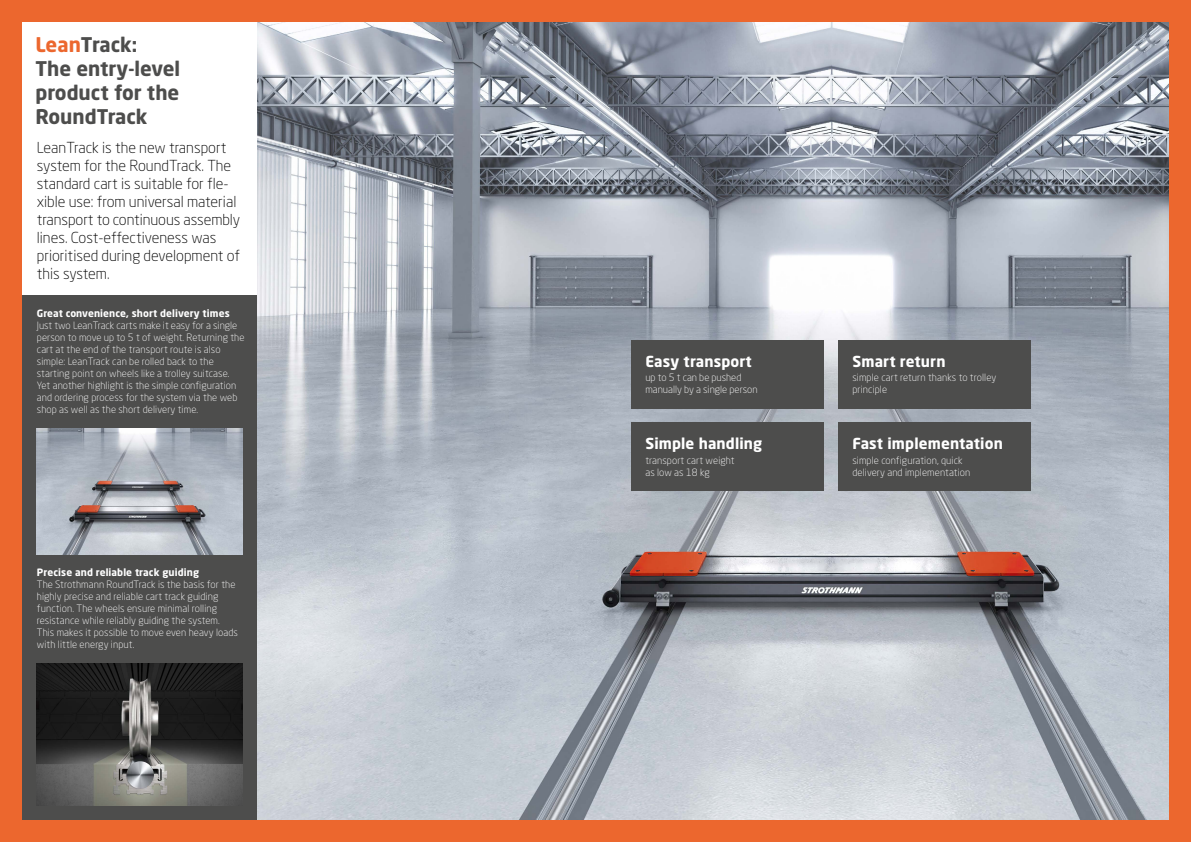
<style>
.page{position:relative;width:1191px;height:842px;background:#ec672e}
.page>*{position:absolute;margin:0;border:0;box-sizing:border-box;transform-origin:0 0}
.t1{font:700 20px/24px "Neo Sans W1 G";color:#4d4d4c}
.t2{font:300 15px/18px "Neo Sans W1 G";color:#000}
.t3{font:700 15px "Neo Sans W1 G";letter-spacing:.01em;color:#fff}
.t4{font:300 10px/12px "Neo Sans W1 G";letter-spacing:.01em;color:#fff}
.t5{font:700 10px "Neo Sans W1 G";letter-spacing:.01em;color:#fff}
.s1{color:#ec672e}
</style>
<div class="page">
<img style="left:257px;top:23px;width:911px;height:796px">
<div style="left:23px;top:23px;width:234px;height:272px;background:#fff"></div>
<div style="left:23px;top:295px;width:234px;height:524px;background:#4d4d4c"></div>
<img style="left:37px;top:663px;width:206px;height:142px">
<img style="left:37px;top:428px;width:206px;height:126px">
<div style="left:631px;top:340px;width:193px;height:68px;background:#4d4d4c"></div>
<div style="left:631px;top:422px;width:193px;height:68px;background:#4d4d4c"></div>
<div style="left:838px;top:340px;width:193px;height:68px;background:#4d4d4c"></div>
<div style="left:838px;top:422px;width:193px;height:68px;background:#4d4d4c"></div>
<h1 class="t1" style="left:35px;top:32px;width:146px"><span class="s1">Lean</span>Track:<br>The entry-level product for the<br>RoundTrack</h1>
<p class="t2" style="left:37px;top:138px;width:205px">LeanTrack is the new transport system for the RoundTrack. The standard cart is suitable for fle&shy;xible use: from universal material transport to continuous assembly lines. Cost-effectiveness was prioritised during development of this system.</p>
<p class="t5" style="left:37px;top:307px;width:194px">Great convenience, short delivery times</p>
<p class="t4" style="left:37px;top:319px;width:209px">Just two LeanTrack carts make it easy for a single person to move up to 5 t of weight. Returning the cart at the end of the transport route is also simple: LeanTrack can be rolled back to the starting point on wheels like a trolley suitcase.<br>Yet another highlight is the simple configuration and ordering process for the system via the web shop as well as the short delivery time.</p>
<p class="t5" style="left:37px;top:566px;width:164px">Precise and reliable track guiding</p>
<p class="t4" style="left:37px;top:578px;width:203px">The Strothmann RoundTrack is the basis for the highly precise and reliable cart track guiding function. The wheels ensure minimal rolling resistance while reliably guiding the system.<br>This makes it possible to move even heavy loads with little energy input.</p>
<h2 class="t3" style="left:645px;top:351px;width:108px">Easy transport</h2>
<p class="t4" style="left:645px;top:372px;width:114px">up to 5 t can be pushed manually by a single person</p>
<h2 class="t3" style="left:645px;top:434px;width:118px">Simple handling</h2>
<p class="t4" style="left:645px;top:454px;width:91px">transport cart weight as low as 18 kg</p>
<h2 class="t3" style="left:852px;top:351px;width:95px">Smart return</h2>
<p class="t4" style="left:852px;top:372px;width:145px">simple cart return thanks to trolley principle</p>
<h2 class="t3" style="left:852px;top:434px;width:152px">Fast implementation</h2>
<p class="t4" style="left:852px;top:454px;width:119px">simple configuration, quick delivery and implementation</p>
</div>
